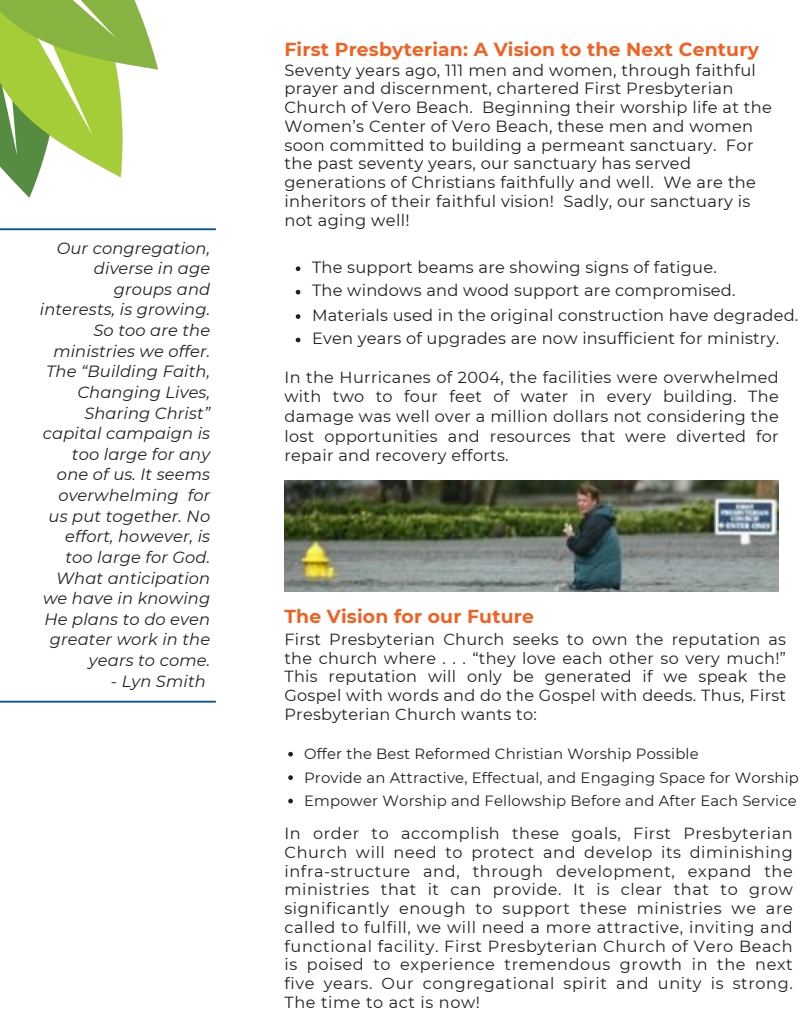
<style>
.page{position:relative;width:810px;height:1035px;background:#fff}
.page>*{position:absolute;margin:0;border:0;box-sizing:border-box;transform-origin:0 0}
.t1{font:700 18.75px "Montserrat";letter-spacing:.01em;color:#f26122}
.t2{font:16.25px/18.8px "Montserrat";letter-spacing:.02em;color:#231f20}
.t3{font:italic 16.25px/20.6px "Montserrat";letter-spacing:.01em;color:#231f20;text-align:right}
.t4{font:16.12px/18.8px "Montserrat";letter-spacing:.02em;color:#231f20;text-align:justify}
.t5{font:14.88px "Montserrat";letter-spacing:.015em;color:#231f20}
</style>
<div class="page">
<img style="left:0;top:0;width:158px;height:198px">
<img style="left:284px;top:481px;width:495px;height:110px">
<svg style="left:296px;top:266px;width:4px;height:5px"></svg>
<svg style="left:296px;top:290px;width:4px;height:5px"></svg>
<svg style="left:296px;top:314px;width:4px;height:5px"></svg>
<svg style="left:296px;top:338px;width:4px;height:4px"></svg>
<svg style="left:288px;top:752px;width:5px;height:5px"></svg>
<svg style="left:288px;top:775px;width:5px;height:5px"></svg>
<svg style="left:288px;top:799px;width:5px;height:4px"></svg>
<hr style="left:0;top:228px;width:216px;height:2px;background:#005596">
<hr style="left:0;top:701px;width:216px;height:2px;background:#005596">
<h1 class="t3" style="left:40px;top:237px;width:172px">Our congregation, diverse in age groups and interests, is growing.<br>So too are the ministries we offer.<br>The “Building Faith,<br>Changing Lives,<br>Sharing Christ” capital campaign is too large for any one of us. It seems overwhelming for us put together. No effort, however, is too large for God.<br>What anticipation we have in knowing<br>He plans to do even greater work in the years to come.</h1>
<h1 class="t3" style="left:111px;top:671px;width:96px">- Lyn Smith</h1>
<p class="t1" style="left:284px;top:38px;width:476px">First Presbyterian: A Vision to the Next Century</p>
<p class="t2" style="left:284px;top:60px;width:489px">Seventy years ago, 111 men and women, through faithful prayer and discernment, chartered First Presbyterian Church of Vero Beach. Beginning their worship life at the Women’s Center of Vero Beach, these men and women soon committed to building a permeant sanctuary. For the past seventy years, our sanctuary has served generations of Christians faithfully and well. We are the inheritors of their faithful vision! Sadly, our sanctuary is not aging well!</p>
<p class="t2" style="left:312px;top:258px;width:406px">The support beams are showing signs of fatigue.</p>
<p class="t2" style="left:312px;top:281px;width:425px">The windows and wood support are compromised.</p>
<p class="t2" style="left:312px;top:306px;width:488px">Materials used in the original construction have degraded.</p>
<p class="t2" style="left:312px;top:329px;width:469px">Even years of upgrades are now insufficient for ministry.</p>
<p class="t4" style="left:284px;top:367px;width:496px;line-height:19.8px">In the Hurricanes of 2004, the facilities were overwhelmed with two to four feet of water in every building. The damage was well over a million dollars not considering the lost opportunities and resources that were diverted for repair and recovery efforts.</p>
<h1 class="t1" style="left:284px;top:605px;width:251px">The Vision for our Future</h1>
<h1 class="t4" style="left:284px;top:630px;width:503px">First Presbyterian Church seeks to own the reputation as the church where . . . “they love each other so very much!” This reputation will only be generated if we speak the Gospel with words and do the Gospel with deeds. Thus, First Presbyterian Church wants to:</h1>
<p class="t5" style="left:304px;top:745px;width:396px">Offer the Best Reformed Christian Worship Possible</p>
<p class="t5" style="left:304px;top:768px;width:496px">Provide an Attractive, Effectual, and Engaging Space for Worship</p>
<p class="t5" style="left:304px;top:792px;width:494px">Empower Worship and Fellowship Before and After Each Service</p>
<p class="t4" style="left:284px;top:824px;width:510px">In order to accomplish these goals, First Presbyterian Church will need to protect and develop its diminishing infra-structure and, through development, expand the ministries that it can provide. It is clear that to grow significantly enough to support these ministries we are called to fulfill, we will need a more attractive, inviting and functional facility. First Presbyterian Church of Vero Beach is poised to experience tremendous growth in the next five years. Our congregational spirit and unity is strong.<br>The time to act is now!</p>
</div>
